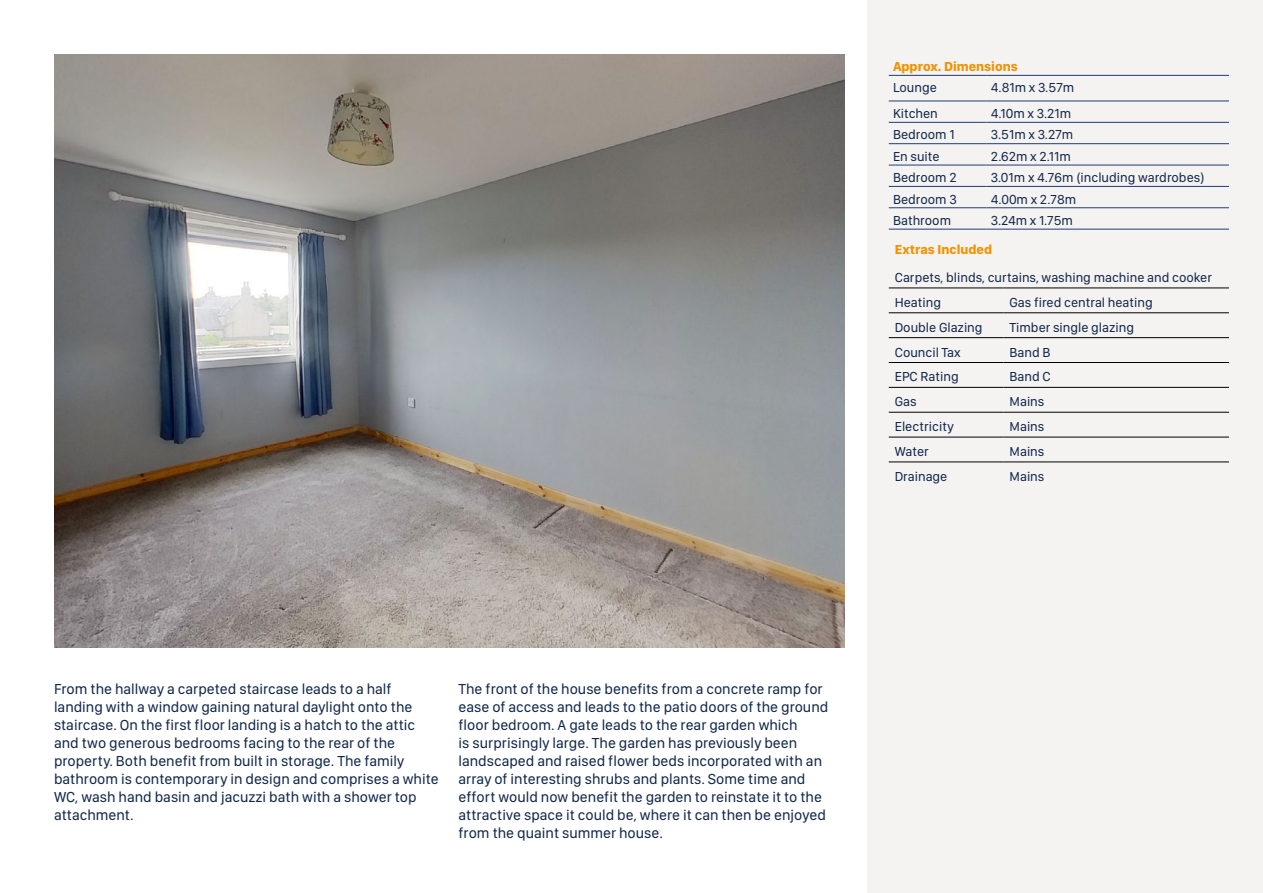
<style>
.page{position:relative;width:1263px;height:893px;background:#fff}
.page>*{position:absolute;margin:0;border:0;box-sizing:border-box;transform-origin:0 0}
.t1{font:15px/18px "SF Compact Display";color:#12284b}
.t2{font:13.5px/24.9px "SF Compact Display";color:#12284b}
.t3{font:700 13.5px "SF Compact Display";color:#f39200}
</style>
<div class="page">
<div style="left:867px;top:0;width:396px;height:893px;background:#f5f3f2"></div>
<hr style="left:889px;top:75px;width:97px;height:1px;background:#1e3c74">
<hr style="left:986px;top:75px;width:243px;height:1px;background:#1e3c74">
<hr style="left:889px;top:101px;width:97px;height:1px;background:#1e3c74">
<hr style="left:986px;top:101px;width:243px;height:1px;background:#1e3c74">
<hr style="left:889px;top:122px;width:97px;height:1px;background:#1e3c74">
<hr style="left:986px;top:122px;width:243px;height:1px;background:#1e3c74">
<hr style="left:889px;top:143px;width:97px;height:1px;background:#1e3c74">
<hr style="left:986px;top:143px;width:243px;height:1px;background:#1e3c74">
<hr style="left:889px;top:165px;width:97px;height:1px;background:#1e3c74">
<hr style="left:986px;top:165px;width:243px;height:1px;background:#1e3c74">
<hr style="left:889px;top:186px;width:97px;height:1px;background:#1e3c74">
<hr style="left:986px;top:186px;width:243px;height:1px;background:#1e3c74">
<hr style="left:889px;top:208px;width:97px;height:1px;background:#1e3c74">
<hr style="left:986px;top:208px;width:243px;height:1px;background:#1e3c74">
<hr style="left:889px;top:229px;width:97px;height:1px;background:#1e3c74">
<hr style="left:986px;top:229px;width:243px;height:1px;background:#1e3c74">
<hr style="left:889px;top:288px;width:114px;height:1px;background:#000">
<hr style="left:1003px;top:288px;width:226px;height:1px;background:#000">
<hr style="left:889px;top:313px;width:114px;height:1px;background:#000">
<hr style="left:1003px;top:313px;width:226px;height:1px;background:#000">
<hr style="left:889px;top:337px;width:114px;height:1px;background:#000">
<hr style="left:1003px;top:337px;width:226px;height:1px;background:#000">
<hr style="left:889px;top:362px;width:114px;height:1px;background:#000">
<hr style="left:1003px;top:362px;width:226px;height:1px;background:#000">
<hr style="left:889px;top:387px;width:114px;height:1px;background:#000">
<hr style="left:1003px;top:387px;width:226px;height:1px;background:#000">
<hr style="left:889px;top:412px;width:114px;height:1px;background:#000">
<hr style="left:1003px;top:412px;width:226px;height:1px;background:#000">
<hr style="left:889px;top:437px;width:114px;height:1px;background:#000">
<hr style="left:1003px;top:437px;width:226px;height:1px;background:#000">
<hr style="left:889px;top:462px;width:114px;height:1px;background:#000">
<hr style="left:1003px;top:462px;width:226px;height:1px;background:#000">
<img style="left:54px;top:54px;width:791px;height:593px">
<p class="t3" style="left:893px;top:55px;width:126px">Approx. Dimensions</p>
<p class="t2" style="left:893px;top:75px;width:45px">Lounge</p>
<p class="t2" style="left:991px;top:75px;width:85px">4.81m x 3.57m</p>
<p class="t2" style="left:893px;top:101px;width:46px">Kitchen</p>
<p class="t2" style="left:991px;top:101px;width:82px">4.10m x 3.21m</p>
<p class="t2" style="left:893px;top:122px;width:63px">Bedroom 1</p>
<p class="t2" style="left:991px;top:122px;width:84px">3.51m x 3.27m</p>
<p class="t2" style="left:893px;top:144px;width:48px">En suite</p>
<p class="t2" style="left:991px;top:144px;width:82px">2.62m x 2.11m</p>
<p class="t2" style="left:893px;top:165px;width:65px">Bedroom 2</p>
<p class="t2" style="left:991px;top:165px;width:215px">3.01m x 4.76m (including wardrobes)</p>
<p class="t2" style="left:893px;top:186px;width:65px">Bedroom 3</p>
<p class="t2" style="left:991px;top:186px;width:87px">4.00m x 2.78m</p>
<p class="t2" style="left:893px;top:208px;width:60px">Bathroom</p>
<p class="t2" style="left:991px;top:208px;width:84px">3.24m x 1.75m</p>
<p class="t3" style="left:895px;top:238px;width:99px">Extras Included</p>
<p class="t2" style="left:895px;top:265px;width:319px">Carpets, blinds, curtains, washing machine and cooker<br>Heating</p>
<p class="t2" style="left:1009px;top:290px;width:145px">Gas fired central heating</p>
<p class="t2" style="left:895px;top:315px;width:89px">Double Glazing</p>
<p class="t2" style="left:1009px;top:315px;width:126px">Timber single glazing</p>
<p class="t2" style="left:895px;top:339px;width:68px">Council Tax</p>
<p class="t2" style="left:1009px;top:339px;width:43px">Band B</p>
<p class="t2" style="left:895px;top:364px;width:65px">EPC Rating</p>
<p class="t2" style="left:1009px;top:364px;width:43px">Band C</p>
<p class="t2" style="left:895px;top:389px;width:23px">Gas</p>
<p class="t2" style="left:1009px;top:389px;width:36px">Mains</p>
<p class="t2" style="left:895px;top:414px;width:60px">Electricity</p>
<p class="t2" style="left:1009px;top:414px;width:36px">Mains</p>
<p class="t2" style="left:895px;top:439px;width:35px">Water</p>
<p class="t2" style="left:1009px;top:439px;width:36px">Mains</p>
<p class="t2" style="left:895px;top:464px;width:54px">Drainage</p>
<p class="t2" style="left:1009px;top:464px;width:36px">Mains</p>
<p class="t1" style="left:54px;top:680px;width:386px">From the hallway a carpeted staircase leads to a half landing with a window gaining natural daylight onto the staircase. On the first floor landing is a hatch to the attic and two generous bedrooms facing to the rear of the property. Both benefit from built in storage. The family bathroom is contemporary in design and comprises a white WC, wash hand basin and jacuzzi bath with a shower top attachment.</p>
<p class="t1" style="left:458px;top:680px;width:371px">The front of the house benefits from a concrete ramp for ease of access and leads to the patio doors of the ground floor bedroom. A gate leads to the rear garden which<br>is surprisingly large. The garden has previously been landscaped and raised flower beds incorporated with an array of interesting shrubs and plants. Some time and effort would now benefit the garden to reinstate it to the attractive space it could be, where it can then be enjoyed from the quaint summer house.</p>
</div>
